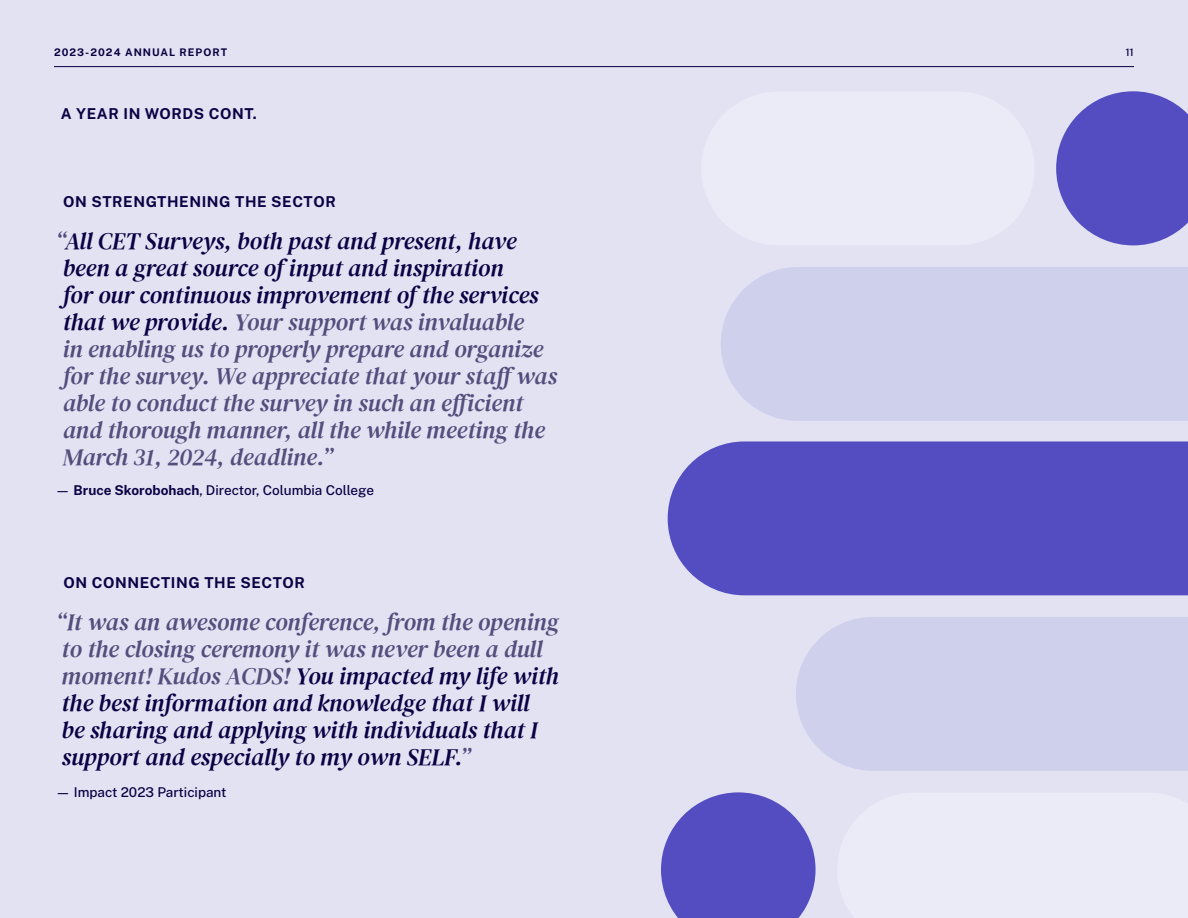
<style>
.page{position:relative;width:1188px;height:918px;background:#e2e2f3}
.page>*{position:absolute;margin:0;border:0;box-sizing:border-box;transform-origin:0 0}
.t1{font:italic 24px/27px "DM Serif Text";color:#534e7c}
.t2{font:italic 24px/27px "DM Serif Text";color:#0a0244}
.t3{font:700 15px "Public Sans";letter-spacing:.04em;color:#0a0244}
.t4{font:500 13.5px "Public Sans";color:#0a0244}
.t5{font:700 10.5px "Public Sans";letter-spacing:.1em;color:#0a0244}
.t6{font:500 10.5px "Public Sans";color:#0a0244}
.s1{color:#0a0244}
.s2{font-weight:700}
.s3{color:#534e7c}
</style>
<div class="page">
<div style="left:721px;top:267px;width:467px;height:154px;background:#cfd0ec"></div>
<div style="left:796px;top:617px;width:392px;height:154px;background:#cfd0ec"></div>
<div style="left:668px;top:441px;width:520px;height:154px;background:#534dc1"></div>
<svg style="left:661px;top:792px;width:155px;height:126px"></svg>
<div style="left:701px;top:92px;width:334px;height:153px;background:#eaebf6;border-radius:77px"></div>
<svg style="left:1056px;top:91px;width:132px;height:154px"></svg>
<p class="t5" style="left:54px;top:45px;width:175px">2023-2024 ANNUAL REPORT</p>
<p class="t6" style="left:1125px;top:45px;width:10px">11</p>
<p class="t3" style="left:61px;top:102px;width:198px">A YEAR IN WORDS CONT.</p>
<p class="t3" style="left:63px;top:191px;width:274px">ON STRENGTHENING THE SECTOR</p>
<p class="t1" style="left:63px;top:228px;width:496px;text-indent:-7px">“<span class="s1">All CET Surveys, both past and present, have been a great source of input and inspiration<br>for our continuous improvement of the services that we provide.</span> Your support was invaluable<br>in enabling us to properly prepare and organize for the survey. We appreciate that your staff was able to conduct the survey in such an efficient and thorough manner, all the while meeting the March 31, 2024, deadline.”</p>
<p class="t4" style="left:55px;top:481px;width:320px">— <span class="s2">Bruce Skorobohach</span>, Director, Columbia College</p>
<p class="t3" style="left:63px;top:572px;width:243px">ON CONNECTING THE SECTOR</p>
<p class="t2" style="left:56px;top:609px;width:505px"><span class="s3">“It was an awesome conference, from the opening to the closing ceremony it was never been a dull moment! Kudos ACDS!</span> You impacted my life with the best information and knowledge that I will<br>be sharing and applying with individuals that I support and especially to my own SELF.<span class="s3">”</span></p>
<p class="t4" style="left:56px;top:782px;width:173px">— Impact 2023 Participant</p>
</div>
